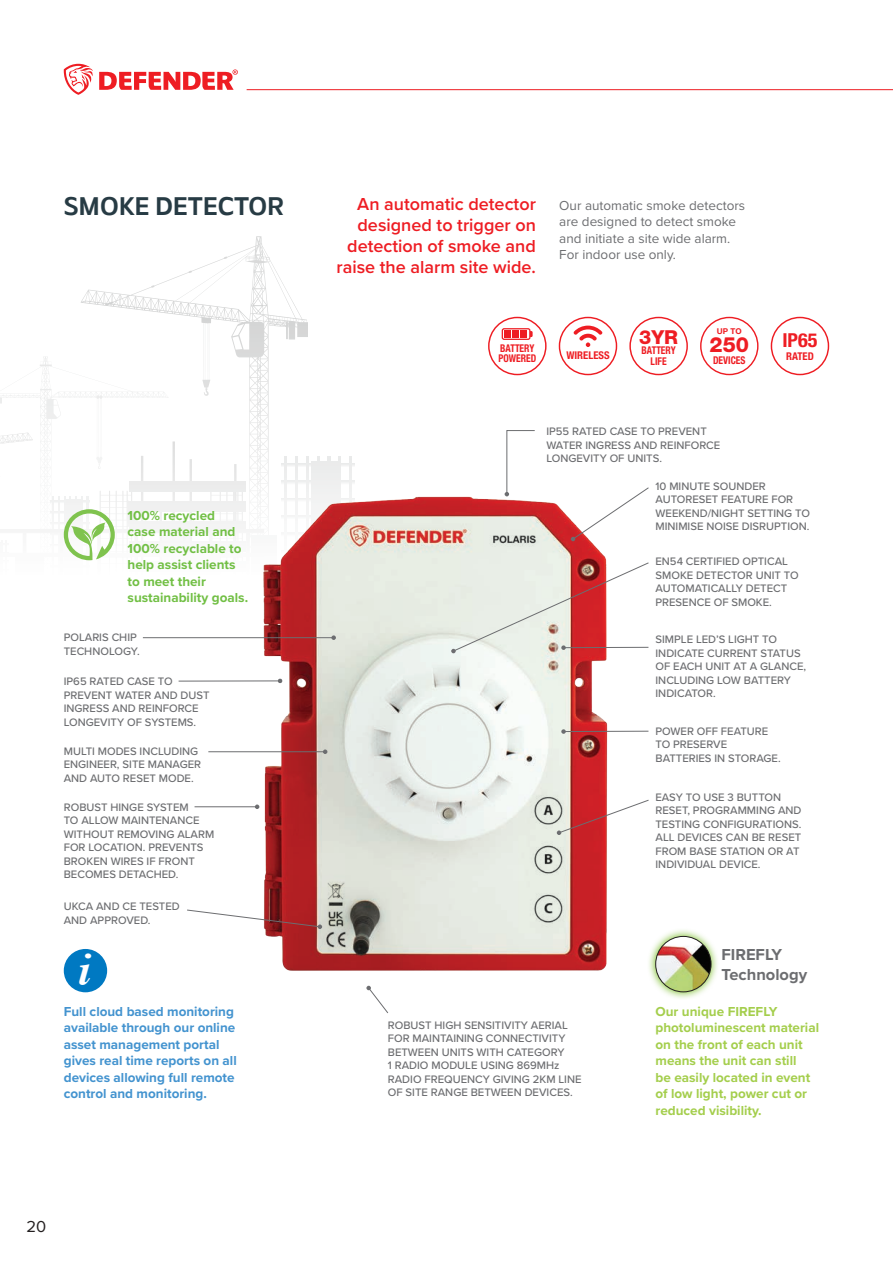
<style>
.page{position:relative;width:893px;height:1263px;background:#fff}
.page>*{position:absolute;margin:0;border:0;box-sizing:border-box;transform-origin:0 0}
.t1{font:italic 700 45.9px "Times";color:#fff}
.t2{font:500 27px "Massilia";color:#273b44}
.t3{font:800 20.85px "Helvetica Neue LT Std";color:#ee1d23}
.t4{font:700 condensed 19.35px "Helvetica Neue LT Std";color:#ee1d23;scale:1.05 1}
.t5{font:800 19.35px "Helvetica Neue LT Std";color:#ee1d23}
.t6{font:600 18px/21px "Proxima Nova";color:#ee1d23;text-align:right}
.t7{font:700 16.5px "Proxima Nova";color:#6c6d70}
.t8{font:16.5px "Proxima Nova";color:#231f20}
.t9{font:700 13.5px/16.5px "Proxima Nova";color:#a4ce4c}
.t10{font:700 13.5px/16.5px "Proxima Nova";color:#4393cf}
.t11{font:13.5px/16.5px "Proxima Nova";color:#6c6d70}
.t12{font:700 13.5px/16.5px "Proxima Nova";color:#71bf44}
.t13{font:500 11.25px/13.5px "Proxima Nova";color:#6c6d70}
.t14{font:700 condensed 10.65px "Helvetica Neue LT Std";color:#ee1d23;scale:.9 1}
.t15{font:700 condensed 10.65px "Helvetica Neue LT Std";color:#ee1d23}
.t16{font:700 8.1px "Helvetica Neue LT Std";color:#ee1d23}
</style>
<div class="page">
<hr style="left:317px;top:456px;width:2px;height:120px;background:#e9eaea">
<hr style="left:328px;top:456px;width:2px;height:120px;background:#e9eaea">
<svg style="left:81px;top:236px;width:227px;height:225px"></svg>
<img style="left:219px;top:461px;width:430px;height:525px">
<svg style="left:64px;top:64px;width:174px;height:31px"></svg>
<svg style="left:557px;top:799px;width:92px;height:36px"></svg>
<svg style="left:451px;top:562px;width:198px;height:91px"></svg>
<svg style="left:505px;top:430px;width:30px;height:66px"></svg>
<svg style="left:366px;top:986px;width:23px;height:28px"></svg>
<hr style="left:143px;top:637px;width:191px;height:1px;background:#6c6d70">
<svg style="left:331px;top:635px;width:5px;height:5px"></svg>
<hr style="left:195px;top:806px;width:62px;height:1px;background:#6c6d70">
<svg style="left:255px;top:804px;width:4px;height:5px"></svg>
<hr style="left:179px;top:680px;width:101px;height:1px;background:#6c6d70">
<svg style="left:278px;top:678px;width:5px;height:5px"></svg>
<hr style="left:208px;top:751px;width:117px;height:1px;background:#6c6d70">
<svg style="left:323px;top:749px;width:4px;height:5px"></svg>
<div style="left:64px;top:949px;width:43px;height:43px;background:#0079c2;border-radius:50%"></div>
<svg style="left:647px;top:927px;width:70px;height:72px"></svg>
<img style="left:656px;top:936px;width:55px;height:56px;border-radius:28px">
<div style="left:655px;top:936px;width:56px;height:56px;border:1px solid #231f20;border-radius:50%"></div>
<svg style="left:0;top:356px;width:264px;height:220px"></svg>
<div style="left:629px;top:317px;width:59px;height:58px;border:1px solid #ee1d23;border-radius:50%"></div>
<div style="left:700px;top:317px;width:58px;height:58px;border:1px solid #ee1d23;border-radius:50%"></div>
<div style="left:559px;top:317px;width:58px;height:58px;border:1px solid #ee1d23;border-radius:50%"></div>
<svg style="left:574px;top:326px;width:28px;height:21px"></svg>
<div style="left:488px;top:317px;width:59px;height:58px;border:1px solid #ee1d23;border-radius:50%"></div>
<div style="left:502px;top:328px;width:28px;height:12px;border:1px solid #ee1d23;border-radius:2px"></div>
<svg style="left:530px;top:331px;width:3px;height:6px"></svg>
<div style="left:504px;top:330px;width:7px;height:8px;background:#ee1d23"></div>
<div style="left:512px;top:330px;width:7px;height:8px;background:#ee1d23"></div>
<div style="left:520px;top:330px;width:7px;height:8px;background:#ee1d23"></div>
<div style="left:771px;top:317px;width:58px;height:58px;border:1px solid #ee1d23;border-radius:50%"></div>
<svg style="left:571px;top:487px;width:78px;height:54px"></svg>
<svg style="left:187px;top:909px;width:135px;height:20px"></svg>
<hr style="left:564px;top:731px;width:84px;height:1px;background:#6c6d70">
<svg style="left:561px;top:729px;width:5px;height:5px"></svg>
<hr style="left:247px;top:89px;width:646px;height:1px;background:#ee1d23">
<p class="t2" style="left:64px;top:187px;width:222px">SMOKE DETECTOR</p>
<p class="t11" style="left:559px;top:197px;width:187px">Our automatic smoke detectors are designed to detect smoke and initiate a site wide alarm.<br>For indoor use only.</p>
<p class="t6" style="left:336px;top:193px;width:201px">An automatic detector designed to trigger on detection of smoke and raise the alarm site wide.</p>
<p class="t14" style="left:500px;top:341px;width:40px">BATTERY</p>
<p class="t14" style="left:498px;top:352px;width:43px">POWERED</p>
<p class="t15" style="left:566px;top:349px;width:45px">WIRELESS</p>
<p class="t5" style="left:639px;top:325px;width:40px">3YR</p>
<p class="t14" style="left:642px;top:344px;width:40px">BATTERY</p>
<p class="t14" style="left:651px;top:355px;width:19px">LIFE</p>
<p class="t16" style="left:717px;top:326px;width:26px">UP TO</p>
<p class="t3" style="left:709px;top:332px;width:41px">250</p>
<p class="t14" style="left:713px;top:353px;width:38px">DEVICES</p>
<p class="t13" style="left:546px;top:424px;width:175px">IP55 RATED CASE TO PREVENT<br>WATER INGRESS AND REINFORCE<br>LONGEVITY OF UNITS.</p>
<p class="t4" style="left:782px;top:328px;width:35px">IP65</p>
<p class="t15" style="left:786px;top:349px;width:29px">RATED</p>
<p class="t12" style="left:128px;top:507px;width:122px">100% recycled<br>case material and<br>100% recyclable to help assist clients to meet their sustainability goals.</p>
<p class="t13" style="left:64px;top:630px;width:77px">POLARIS CHIP<br>TECHNOLOGY.</p>
<p class="t13" style="left:64px;top:674px;width:147px">IP65 RATED CASE TO<br>PREVENT WATER AND DUST<br>INGRESS AND REINFORCE<br>LONGEVITY OF SYSTEMS.</p>
<p class="t13" style="left:64px;top:744px;width:139px">MULTI MODES INCLUDING<br>ENGINEER, SITE MANAGER<br>AND AUTO RESET MODE.</p>
<p class="t13" style="left:64px;top:800px;width:152px">ROBUST HINGE SYSTEM<br>TO ALLOW MAINTENANCE<br>WITHOUT REMOVING ALARM<br>FOR LOCATION. PREVENTS<br>BROKEN WIRES IF FRONT<br>BECOMES DETACHED.</p>
<p class="t13" style="left:64px;top:899px;width:117px">UKCA AND CE TESTED<br>AND APPROVED.</p>
<p class="t1" style="left:78px;top:927px;width:14px">i</p>
<p class="t10" style="left:64px;top:1003px;width:175px">Full cloud based monitoring available through our online asset management portal gives real time reports on all devices allowing full remote control and monitoring.</p>
<p class="t13" style="left:388px;top:1018px;width:195px">ROBUST HIGH SENSITIVITY AERIAL<br>FOR MAINTAINING CONNECTIVITY<br>BETWEEN UNITS WITH CATEGORY<br>1 RADIO MODULE USING 869MHz<br>RADIO FREQUENCY GIVING 2KM LINE<br>OF SITE RANGE BETWEEN DEVICES.</p>
<p class="t13" style="left:655px;top:479px;width:156px">10 MINUTE SOUNDER<br>AUTORESET FEATURE FOR<br>WEEKEND/NIGHT SETTING TO<br>MINIMISE NOISE DISRUPTION.</p>
<p class="t13" style="left:655px;top:554px;width:145px">EN54 CERTIFIED OPTICAL<br>SMOKE DETECTOR UNIT TO<br>AUTOMATICALLY DETECT<br>PRESENCE OF SMOKE.</p>
<p class="t13" style="left:655px;top:632px;width:152px">SIMPLE LED’S LIGHT TO<br>INDICATE CURRENT STATUS<br>OF EACH UNIT AT A GLANCE,<br>INCLUDING LOW BATTERY<br>INDICATOR.</p>
<p class="t13" style="left:655px;top:724px;width:127px">POWER OFF FEATURE<br>TO PRESERVE<br>BATTERIES IN STORAGE.</p>
<p class="t13" style="left:655px;top:790px;width:147px">EASY TO USE 3 BUTTON<br>RESET, PROGRAMMING AND<br>TESTING CONFIGURATIONS.<br>ALL DEVICES CAN BE RESET<br>FROM BASE STATION OR AT<br>INDIVIDUAL DEVICE.</p>
<p class="t7" style="left:721px;top:942px;width:62px">FIREFLY</p>
<p class="t7" style="left:721px;top:962px;width:87px">Technology</p>
<p class="t9" style="left:655px;top:1003px;width:165px">Our unique FIREFLY photoluminescent material on the front of each unit means the unit can still<br>be easily located in event of low light, power cut or reduced visibility.</p>
<h3 class="t8" style="left:27px;top:1214px;width:21px">20</h3>
</div>
